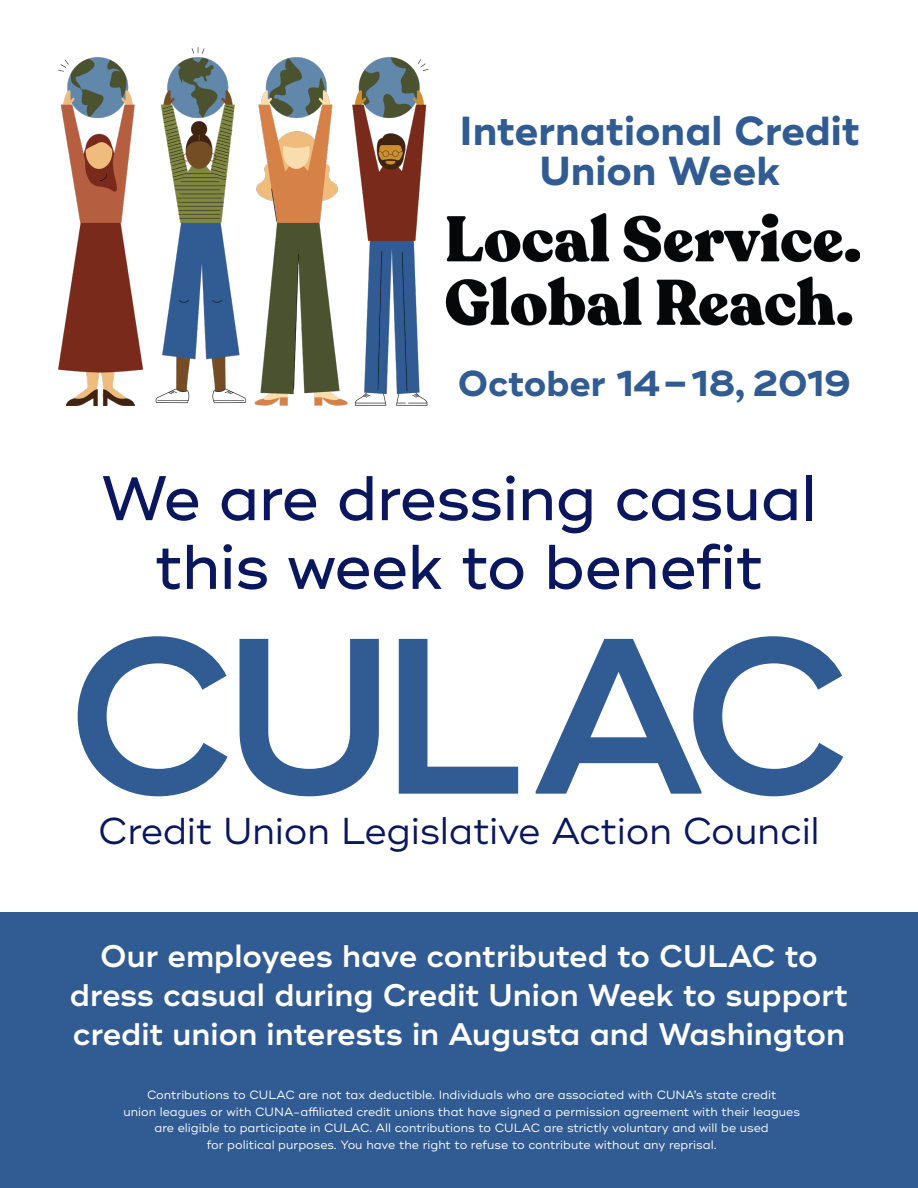
<style>
.page{position:relative;width:918px;height:1188px;background:#fff}
.page>*{position:absolute;margin:0;border:0;box-sizing:border-box;transform-origin:0 0}
.t1{font:600 221.1px "Ridley Grotesk";letter-spacing:-.07em;color:#315b93}
.t2{font:500 63px/68.7px "Ridley Grotesk";letter-spacing:-.01em;color:#0a175f;text-align:center}
.t3{font:700 40.5px/40.5px "Ridley Grotesk";color:#315b93;text-align:center}
.t4{font:37.35px "Ridley Grotesk";letter-spacing:-.01em;color:#0a175f}
.t5{font:700 36px "Ridley Grotesk";color:#315b93}
.t6{font:600 31.2px/39px "Ridley Grotesk";color:#fff;text-align:center}
.t7{font:12px/16.5px "Ridley Grotesk";color:#fff;text-align:center}
</style>
<div class="page">
<img style="left:59px;top:48px;width:800px;height:358px">
<div style="left:0;top:912px;width:918px;height:276px;background:#315b93"></div>
<p class="t3" style="left:460px;top:111px;width:402px">International Credit<br>Union Week</p>
<p class="t5" style="left:458px;top:362px;width:395px">October 14–18, 2019</p>
<p class="t2" style="left:101px;top:465px;width:717px">We are dressing casual this week to benefit</p>
<p class="t1" style="left:66px;top:584px;width:788px">CULAC</p>
<p class="t4" style="left:98px;top:808px;width:723px">Credit Union Legislative Action Council</p>
<p class="t6" style="left:70px;top:937px;width:780px">Our employees have contributed to CULAC to dress casual during Credit Union Week to support credit union interests in Augusta and Washington</p>
<p class="t7" style="left:123px;top:1087px;width:678px">Contributions to CULAC are not tax deductible. Individuals who are associated with CUNA’s state credit<br>union leagues or with CUNA-affiliated credit unions that have signed a permission agreement with their leagues are eligible to participate in CULAC. All contributions to CULAC are strictly voluntary and will be used<br>for political purposes. You have the right to refuse to contribute without any reprisal.</p>
</div>
